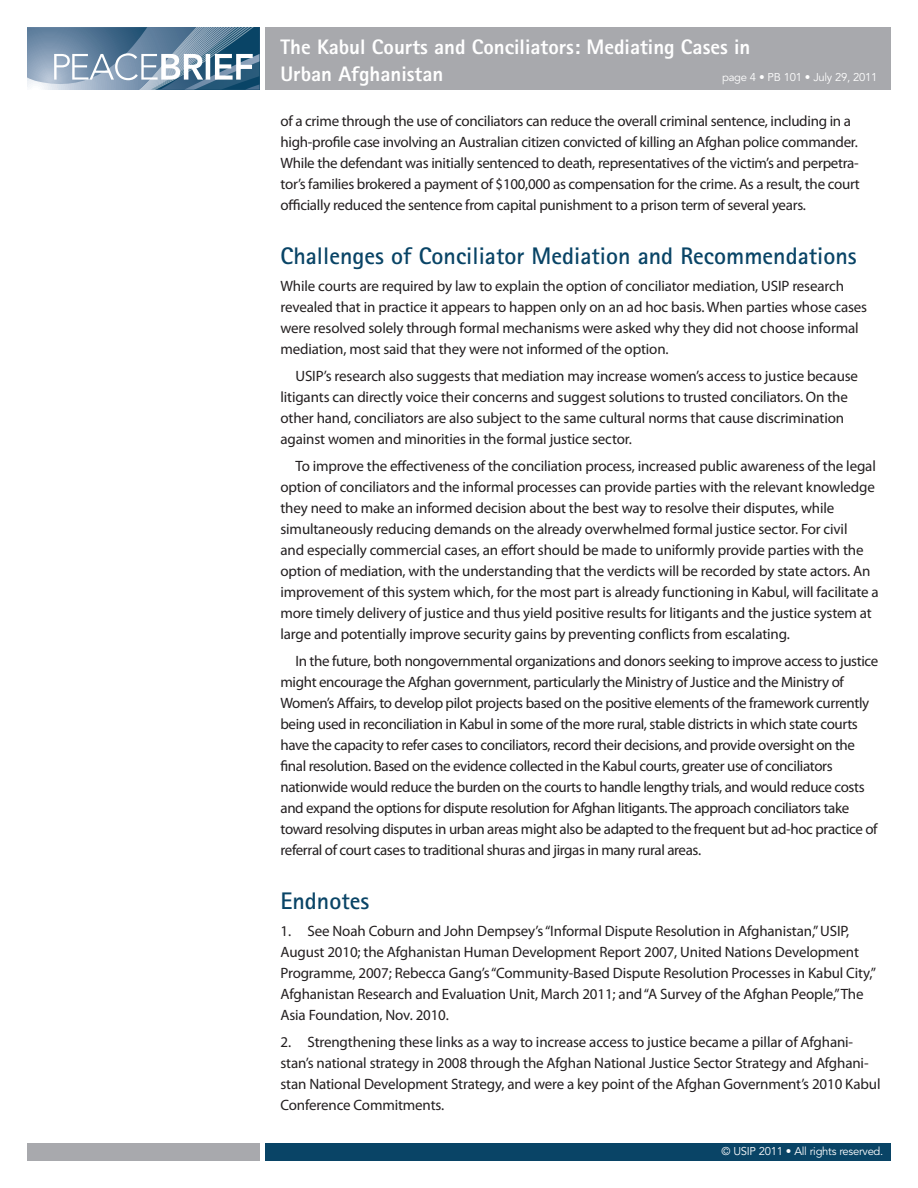
<style>
.page{position:relative;width:918px;height:1188px;background:#fff}
.page>*{position:absolute;margin:0;border:0;box-sizing:border-box;transform-origin:0 0}
.t1{font:700 24px "Rotis Sans Serif";color:#094466}
.t2{font:800 21px/27px "Rotis Sans Serif";color:#fff}
.t3{font:15px/21px "Myriad Pro";letter-spacing:-.01em;color:#231f20}
.t4{font:11.25px "Avenir LT Std";letter-spacing:-.025em;color:#fff}
</style>
<div class="page">
<div style="left:265px;top:1143px;width:626px;height:18px;background:#094466"></div>
<div style="left:27px;top:1143px;width:233px;height:18px;background:#a8a9ad"></div>
<div style="left:265px;top:27px;width:626px;height:63px;background:#a8a9ad"></div>
<svg style="left:27px;top:27px;width:233px;height:63px;background:#7894ac"></svg>
<h2 class="t2" style="left:280px;top:33px;width:472px">The Kabul Courts and Conciliators: Mediating Cases in<br>Urban Afghanistan</h2>
<p class="t4" style="left:722px;top:71px;width:157px">page 4 • PB 101 • July 29, 2011</p>
<p class="t3" style="left:280px;top:110px;width:581px">of a crime through the use of conciliators can reduce the overall criminal sentence, including in a high-profile case involving an Australian citizen convicted of killing an Afghan police commander.<br>While the defendant was initially sentenced to death, representatives of the victim’s and perpetra&shy;tor’s families brokered a payment of $100,000 as compensation for the crime. As a result, the court officially reduced the sentence from capital punishment to a prison term of several years.</p>
<h1 class="t1" style="left:280px;top:241px;width:578px">Challenges of Conciliator Mediation and Recommendations</h1>
<p class="t3" style="left:280px;top:275px;width:588px">While courts are required by law to explain the option of conciliator mediation, USIP research revealed that in practice it appears to happen only on an ad hoc basis. When parties whose cases were resolved solely through formal mechanisms were asked why they did not choose informal mediation, most said that they were not informed of the option.</p>
<p class="t3" style="left:280px;top:365px;width:579px;text-indent:15px">USIP’s research also suggests that mediation may increase women’s access to justice because litigants can directly voice their concerns and suggest solutions to trusted conciliators. On the other hand, conciliators are also subject to the same cultural norms that cause discrimination against women and minorities in the formal justice sector.</p>
<p class="t3" style="left:280px;top:455px;width:600px;text-indent:15px">To improve the effectiveness of the conciliation process, increased public awareness of the legal option of conciliators and the informal processes can provide parties with the relevant knowledge they need to make an informed decision about the best way to resolve their disputes, while simultaneously reducing demands on the already overwhelmed formal justice sector. For civil<br>and especially commercial cases, an effort should be made to uniformly provide parties with the option of mediation, with the understanding that the verdicts will be recorded by state actors. An improvement of this system which, for the most part is already functioning in Kabul, will facilitate a more timely delivery of justice and thus yield positive results for litigants and the justice system at large and potentially improve security gains by preventing conflicts from escalating.</p>
<p class="t3" style="left:280px;top:650px;width:599px;text-indent:15px">In the future, both nongovernmental organizations and donors seeking to improve access to justice might encourage the Afghan government, particularly the Ministry of Justice and the Ministry of Women’s Affairs, to develop pilot projects based on the positive elements of the framework currently being used in reconciliation in Kabul in some of the more rural, stable districts in which state courts have the capacity to refer cases to conciliators, record their decisions, and provide oversight on the final resolution. Based on the evidence collected in the Kabul courts, greater use of conciliators nationwide would reduce the burden on the courts to handle lengthy trials, and would reduce costs and expand the options for dispute resolution for Afghan litigants. The approach conciliators take toward resolving disputes in urban areas might also be adapted to the frequent but ad-hoc practice of referral of court cases to traditional shuras and jirgas in many rural areas.</p>
<h1 class="t1" style="left:280px;top:886px;width:90px">Endnotes</h1>
<p class="t3" style="left:280px;top:920px;width:597px">1. See Noah Coburn and John Dempsey’s “Informal Dispute Resolution in Afghanistan,” USIP, August 2010; the Afghanistan Human Development Report 2007, United Nations Development Programme, 2007; Rebecca Gang’s “Community-Based Dispute Resolution Processes in Kabul City,” Afghanistan Research and Evaluation Unit, March 2011; and “A Survey of the Afghan People,” The Asia Foundation, Nov. 2010.</p>
<p class="t3" style="left:280px;top:1031px;width:602px">2. Strengthening these links as a way to increase access to justice became a pillar of Afghani&shy;stan’s national strategy in 2008 through the Afghan National Justice Sector Strategy and Afghani&shy;stan National Development Strategy, and were a key point of the Afghan Government’s 2010 Kabul Conference Commitments.</p>
<p class="t4" style="left:722px;top:1145px;width:163px">© USIP 2011 • All rights reserved.</p>
</div>
